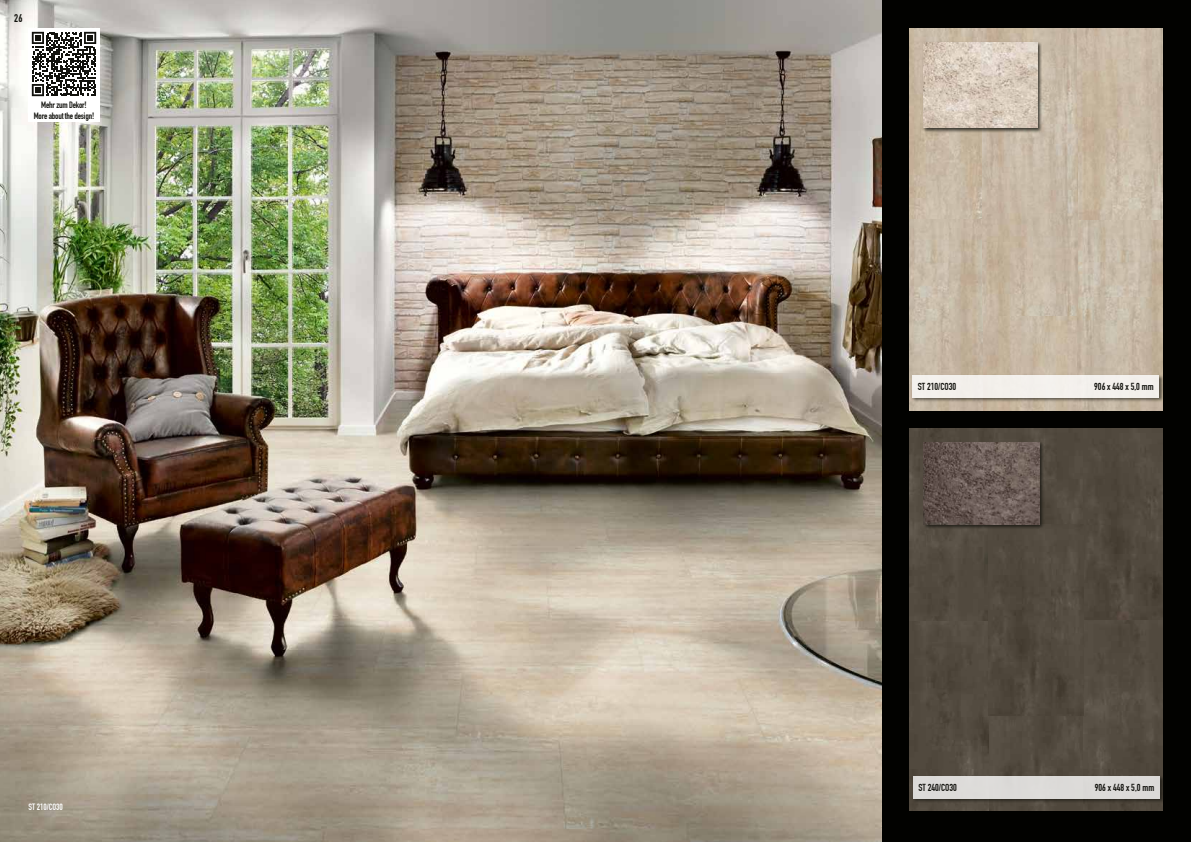
<style>
.page{position:relative;width:1191px;height:842px;background:#020200}
.page>*{position:absolute;margin:0;border:0;box-sizing:border-box;transform-origin:0 0}
.t1{font:11px "DIN Engschrift";color:#12120d}
.t2{font:10px "DIN Engschrift";color:#12120d}
.t3{font:9px/10.8px "DIN Engschrift";letter-spacing:-.02em;color:#12120d;text-align:center}
.t4{font:9px "DIN Engschrift";color:#fff}
</style>
<div class="page">
<img style="left:0;top:0;width:881px;height:842px">
<img style="left:909px;top:429px;width:253px;height:382px">
<div style="left:922px;top:442px;width:122px;height:88px;background:#12120d;opacity:.75"></div>
<img style="left:924px;top:443px;width:115px;height:82px">
<div style="left:912px;top:775px;width:253px;height:28px;background:#12120d;opacity:.75"></div>
<div style="left:913px;top:776px;width:247px;height:22px;background:#dcdbd8"></div>
<img style="left:909px;top:28px;width:253px;height:382px">
<div style="left:922px;top:41px;width:120px;height:91px;background:#12120d;opacity:.75"></div>
<img style="left:923px;top:43px;width:114px;height:85px">
<div style="left:911px;top:375px;width:253px;height:28px;background:#12120d;opacity:.75"></div>
<div style="left:912px;top:376px;width:247px;height:22px;background:#f3f0ec"></div>
<div style="left:28px;top:99px;width:72px;height:23px;background:#fff"></div>
<div style="left:28px;top:28px;width:72px;height:72px;background:#fff"></div>
<svg style="left:32px;top:32px;width:64px;height:64px"></svg>
<p class="t1" style="left:14px;top:12px;width:10px">26</p>
<p class="t3" style="left:34px;top:100px;width:62px">Mehr zum Dekor!<br>More about the design!</p>
<p class="t4" style="left:28px;top:802px;width:36px">ST 210/CO30</p>
<p class="t2" style="left:918px;top:381px;width:40px">ST 210/CO30</p>
<p class="t2" style="left:1094px;top:381px;width:61px">906 x 448 x 5,0 mm</p>
<p class="t2" style="left:918px;top:781px;width:40px">ST 240/CO30</p>
<p class="t2" style="left:1094px;top:781px;width:61px">906 x 448 x 5,0 mm</p>
</div>
